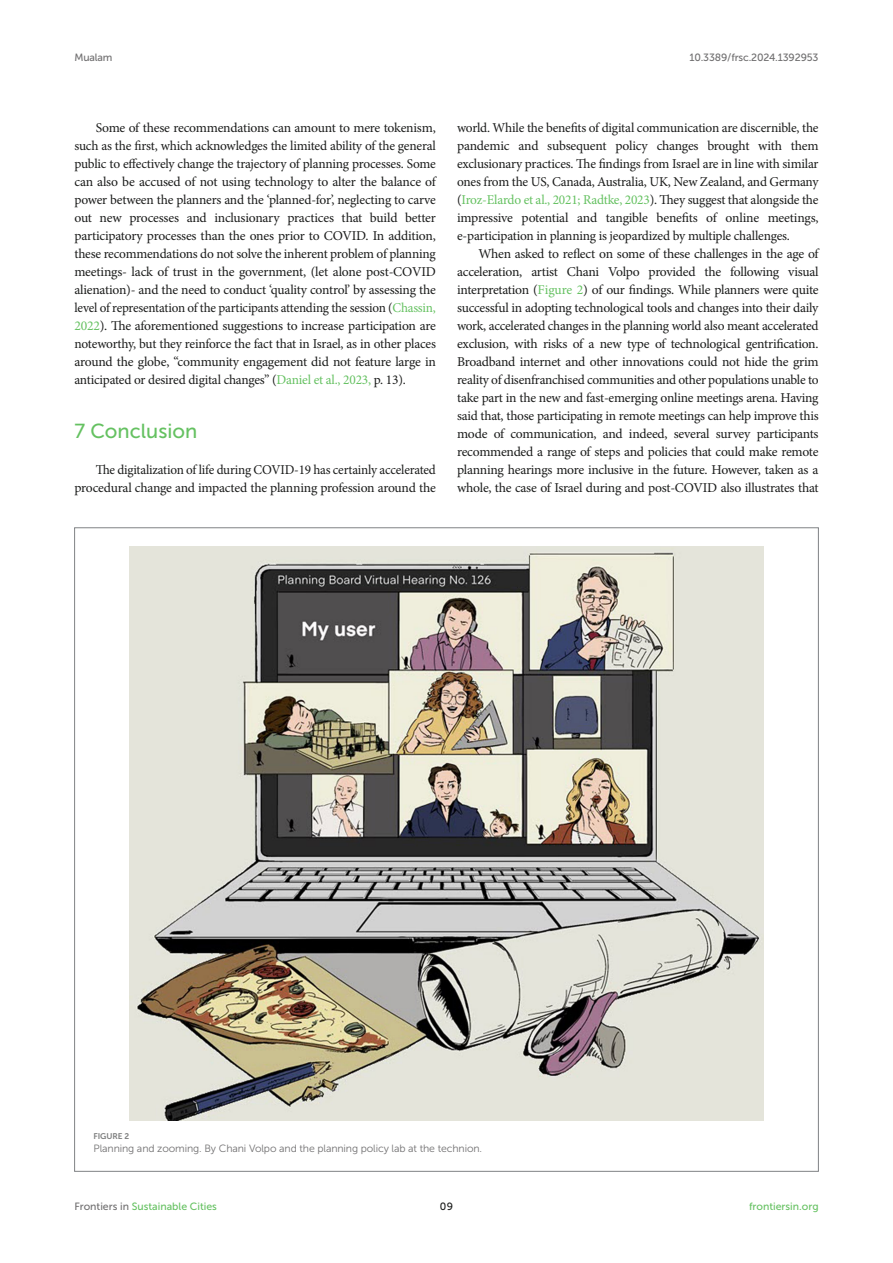
<style>
.page{position:relative;width:893px;height:1263px;background:#fff}
.page>*{position:absolute;margin:0;border:0;box-sizing:border-box;transform-origin:0 0}
.HEAD_1{font:20.25px "Museo Sans 500";color:#65c161}
.TEXT{font:13.5px/18px "Minion Pro";letter-spacing:-.02em;color:#1b1c1b;text-align:justify}
.TEXT_FLUSH{font:13.5px/18px "Minion Pro";letter-spacing:-.015em;color:#1b1c1b;text-align:right}
.FIG_LEG{font:10.5px "Museo Sans 300";letter-spacing:-.01em;color:#706f70}
.t1{font:10.5px "Museo Sans 500";color:#65c161}
.t2{font:10.5px "Museo Sans 500";letter-spacing:-.015em;color:#706f70}
.t3{font:10.5px "Museo Sans 500";color:#1b1c1b}
.FIG_HD{font:8.25px "Museo Sans 700";letter-spacing:-.01em;color:#7e7f7f}
.s1{color:#65c161}
.s2{color:#706f70}
</style>
<div class="page">
<img style="left:130px;top:547px;width:633px;height:573px">
<p class="t2" style="left:74px;top:51px;width:40px">Mualam</p>
<p class="t2" style="left:689px;top:51px;width:131px">10.3389/frsc.2024.1392953</p>
<p class="TEXT" style="left:74px;top:119px;width:363px;text-indent:21px">Some of these recommendations can amount to mere tokenism, such as the first, which acknowledges the limited ability of the general public to effectively change the trajectory of planning processes. Some can also be accused of not using technology to alter the balance of power between the planners and the ‘planned-for’, neglecting to carve out new processes and inclusionary practices that build better participatory processes than the ones prior to COVID. In addition, these recommendations do not solve the inherent problem of planning meetings- lack of trust in the government, (let alone post-COVID alienation)- and the need to conduct ‘quality control’ by assessing the level of representation of the participants attending the session (<span class="s1">Chassin, 2022</span>). The aforementioned suggestions to increase participation are noteworthy, but they reinforce the fact that in Israel, as in other places around the globe, “community engagement did not feature large in anticipated or desired digital changes” (<span class="s1">Daniel et al., 2023,</span> p. 13).</p>
<p class="HEAD_1" style="left:74px;top:420px;width:124px">7 Conclusion</p>
<p class="TEXT_FLUSH" style="left:74px;top:461px;width:363px">The digitalization of life during COVID-19 has certainly accelerated procedural change and impacted the planning profession around the</p>
<p class="TEXT_FLUSH" style="left:457px;top:119px;width:363px;text-align:justify">world. While the benefits of digital communication are discernible, the pandemic and subsequent policy changes brought with them exclusionary practices. The findings from Israel are in line with similar ones from the US, Canada, Australia, UK, New Zealand, and Germany (<span class="s1">Iroz-Elardo et al., 2021; Radtke, 2023</span>). They suggest that alongside the impressive potential and tangible benefits of online meetings, e-participation in planning is jeopardized by multiple challenges.</p>
<p class="TEXT" style="left:457px;top:245px;width:363px;text-indent:21px">When asked to reflect on some of these challenges in the age of acceleration, artist Chani Volpo provided the following visual interpretation (<span class="s1">Figure 2</span>) of our findings. While planners were quite successful in adopting technological tools and changes into their daily work, accelerated changes in the planning world also meant accelerated exclusion, with risks of a new type of technological gentrification.<br>Broadband internet and other innovations could not hide the grim reality of disenfranchised communities and other populations unable to take part in the new and fast-emerging online meetings arena. Having said that, those participating in remote meetings can help improve this mode of communication, and indeed, several survey participants recommended a range of steps and policies that could make remote planning hearings more inclusive in the future. However, taken as a whole, the case of Israel during and post-COVID also illustrates that</p>
<p class="FIG_HD" style="left:94px;top:1131px;width:37px">FIGURE 2</p>
<p class="FIG_LEG" style="left:94px;top:1143px;width:390px">Planning and zooming. By Chani Volpo and the planning policy lab at the technion.</p>
<p class="t1" style="left:74px;top:1200px;width:144px"><span class="s2">Frontiers in</span> Sustainable Cities</p>
<p class="t3" style="left:440px;top:1200px;width:15px">09</p>
<p class="t1" style="left:749px;top:1200px;width:71px">frontiersin.org</p>
</div>
